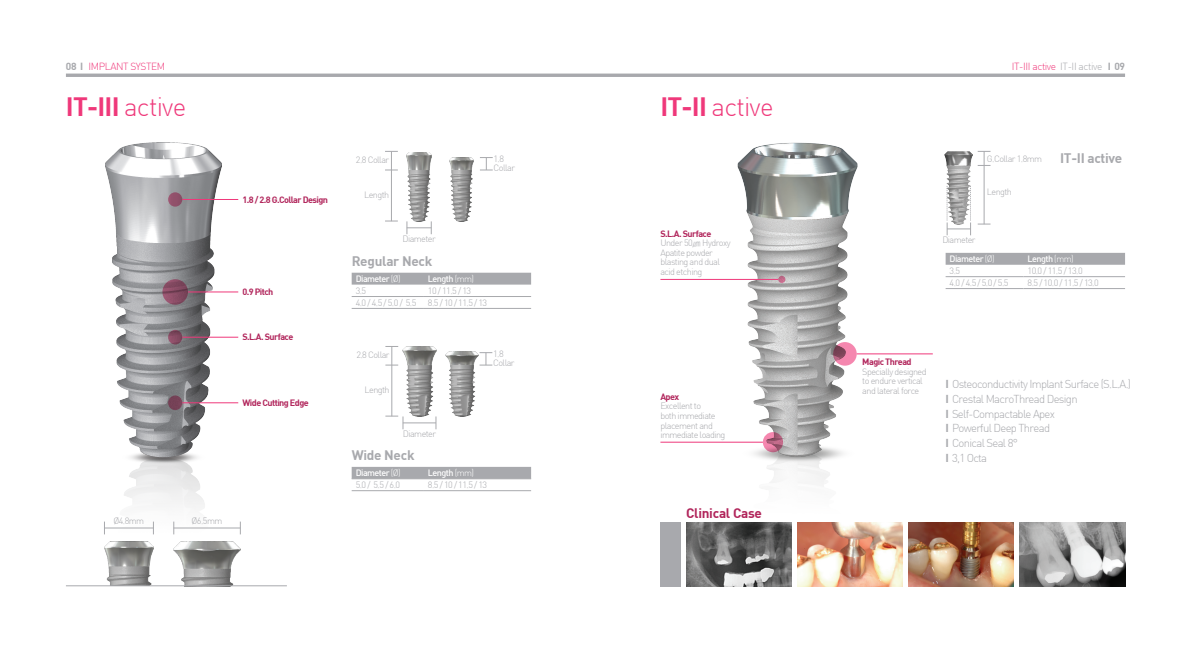
<style>
.page{position:relative;width:1191px;height:652px;background:#fff}
.page>*{position:absolute;margin:0;border:0;box-sizing:border-box;transform-origin:0 0}
.t1{font:26px "Dinbol";color:#ef387a}
.t2{font:26px "Dinlig";letter-spacing:-.03em;color:#ef387a}
.t3{font:13.6px "Dinbol";letter-spacing:-.02em;color:#a8a9ad}
.t4{font:13.6px "Dinbol";letter-spacing:-.02em;color:#b1255b}
.t5{font:11.3px/14.7px "Dinlig";letter-spacing:-.06em;color:#a8a9ad}
.t6{font:10.2px "Dinlig";letter-spacing:-.04em;color:#ef387a}
.t7{font:10.2px "Dinbol";color:#a8a9ad}
.t8{font:9px/9.6px "Dinlig";letter-spacing:-.06em;color:#a8a9ad}
.t9{font:9px "Dinbol";letter-spacing:-.06em;color:#b1255b}
.t10{font:9px "Dinmed";letter-spacing:-.06em;color:#fff}
.s1{color:#a8a9ad}
.s2{font-family:"Dinlig"}
.s3{font-family:"Dinbol"}
.s4{font-family:"Nanum Gothic"}
</style>
<div class="page">
<img style="left:719px;top:142px;width:152px;height:343px">
<hr style="left:660px;top:279px;width:118px;height:1px;background:#ef387a">
<div style="left:778px;top:276px;width:7px;height:7px;background:#c26b8a;border-radius:50%"></div>
<svg style="left:833px;top:342px;width:23px;height:24px"></svg>
<hr style="left:856px;top:354px;width:76px;height:1px;background:#ef387a">
<hr style="left:660px;top:442px;width:103px;height:1px;background:#ef387a">
<svg style="left:763px;top:432px;width:20px;height:20px"></svg>
<div style="left:660px;top:522px;width:21px;height:64px;background:#a8a9ad"></div>
<img style="left:686px;top:522px;width:439px;height:64px">
<img style="left:944px;top:151px;width:28px;height:73px">
<svg style="left:977px;top:165px;width:13px;height:1px"></svg>
<svg style="left:977px;top:151px;width:13px;height:1px"></svg>
<svg style="left:977px;top:224px;width:13px;height:1px"></svg>
<hr style="left:984px;top:151px;width:1px;height:73px;background:#a8a9ad">
<svg style="left:947px;top:186px;width:24px;height:49px"></svg>
<svg style="left:945px;top:253px;width:180px;height:12px;background:#a9aaae"></svg>
<hr style="left:1023px;top:276px;width:102px;height:1px;background:#a8a9ad">
<hr style="left:1023px;top:288px;width:102px;height:1px;background:#a8a9ad">
<hr style="left:945px;top:276px;width:78px;height:1px;background:#a8a9ad">
<hr style="left:945px;top:288px;width:78px;height:1px;background:#a8a9ad">
<div style="left:352px;top:467px;width:179px;height:12px;background:#a8a9ad"></div>
<hr style="left:424px;top:479px;width:107px;height:1px;background:#a8a9ad">
<hr style="left:424px;top:490px;width:107px;height:1px;background:#a8a9ad">
<hr style="left:352px;top:479px;width:72px;height:1px;background:#a8a9ad">
<hr style="left:352px;top:490px;width:72px;height:1px;background:#a8a9ad">
<svg style="left:352px;top:273px;width:179px;height:12px;background:#aaabaf"></svg>
<hr style="left:424px;top:296px;width:107px;height:1px;background:#a8a9ad">
<hr style="left:424px;top:308px;width:107px;height:1px;background:#a8a9ad">
<hr style="left:352px;top:296px;width:72px;height:1px;background:#a8a9ad">
<hr style="left:352px;top:308px;width:72px;height:1px;background:#a8a9ad">
<img style="left:407px;top:152px;width:24px;height:69px">
<img style="left:449px;top:157px;width:25px;height:64px">
<svg style="left:407px;top:221px;width:25px;height:13px"></svg>
<svg style="left:480px;top:157px;width:13px;height:14px"></svg>
<svg style="left:385px;top:170px;width:13px;height:1px"></svg>
<svg style="left:385px;top:151px;width:13px;height:1px"></svg>
<svg style="left:385px;top:221px;width:13px;height:1px"></svg>
<hr style="left:391px;top:151px;width:1px;height:70px;background:#a8a9ad">
<img style="left:445px;top:351px;width:34px;height:65px">
<img style="left:403px;top:346px;width:33px;height:70px">
<svg style="left:436px;top:416px;width:1px;height:13px"></svg>
<hr style="left:403px;top:423px;width:33px;height:1px;background:#a8a9ad">
<svg style="left:385px;top:365px;width:13px;height:1px"></svg>
<svg style="left:385px;top:346px;width:13px;height:1px"></svg>
<svg style="left:385px;top:416px;width:19px;height:13px"></svg>
<hr style="left:392px;top:346px;width:1px;height:70px;background:#a8a9ad">
<svg style="left:479px;top:352px;width:13px;height:14px"></svg>
<img style="left:106px;top:143px;width:116px;height:408px">
<hr style="left:182px;top:199px;width:56px;height:1px;background:#ef387a">
<hr style="left:188px;top:292px;width:50px;height:1px;background:#ef387a">
<hr style="left:182px;top:337px;width:56px;height:1px;background:#ef387a">
<hr style="left:182px;top:403px;width:56px;height:1px;background:#ef387a">
<div style="left:168px;top:192px;width:14px;height:15px;background:#91516a;border-radius:50%"></div>
<svg style="left:162px;top:279px;width:26px;height:26px"></svg>
<svg style="left:168px;top:330px;width:14px;height:15px"></svg>
<div style="left:168px;top:395px;width:14px;height:15px;background:#764257;border-radius:50%"></div>
<img style="left:104px;top:541px;width:50px;height:44px">
<img style="left:174px;top:541px;width:66px;height:44px">
<hr style="left:66px;top:585px;width:221px;height:1px;background:#a8a9ad">
<svg style="left:153px;top:522px;width:1px;height:12px"></svg>
<hr style="left:104px;top:528px;width:49px;height:1px;background:#a8a9ad">
<svg style="left:240px;top:522px;width:1px;height:12px"></svg>
<hr style="left:174px;top:528px;width:66px;height:1px;background:#a8a9ad">
<hr style="left:66px;top:74px;width:1059px;height:3px;background:#a8a9ad">
<p class="t6" style="left:89px;top:60px;width:78px">IMPLANT SYSTEM</p>
<p class="t6" style="left:1011px;top:60px;width:92px">IT-III active <span class="s1">IT-II active</span></p>
<p class="t7" style="left:66px;top:60px;width:19px">08 I</p>
<p class="t7" style="left:1107px;top:60px;width:19px">I 09</p>
<h1 class="t1" style="left:66px;top:90px;width:122px">IT-III <span class="s2">active</span></h1>
<h1 class="t2" style="left:660px;top:91px;width:115px"><span class="s3">IT-II</span> active</h1>
<p class="t9" style="left:242px;top:194px;width:87px">1.8 / 2.8 G.Collar Design</p>
<p class="t9" style="left:242px;top:286px;width:32px">0.9 Pitch</p>
<p class="t9" style="left:242px;top:331px;width:52px">S.L.A. Surface</p>
<p class="t9" style="left:242px;top:397px;width:68px">Wide Cutting Edge</p>
<p class="t8" style="left:113px;top:516px;width:32px">Ø4.8mm</p>
<p class="t8" style="left:192px;top:516px;width:32px">Ø6.5mm</p>
<p class="t8" style="left:356px;top:155px;width:35px">2.8 Collar</p>
<p class="t8" style="left:364px;top:190px;width:27px">Length</p>
<p class="t8" style="left:402px;top:234px;width:35px">Diameter</p>
<h2 class="t3" style="left:352px;top:252px;width:82px">Regular Neck</h2>
<p class="t8" style="left:493px;top:155px;width:23px;line-height:9px">1.8<br>Collar</p>
<p class="t10" style="left:356px;top:273px;width:47px">Diameter <span class="s2">(Ø)</span></p>
<p class="t10" style="left:428px;top:273px;width:48px">Length <span class="s2">(mm)</span></p>
<p class="t8" style="left:356px;top:286px;width:12px">3.5</p>
<p class="t8" style="left:428px;top:286px;width:45px">10 / 11.5 / 13</p>
<p class="t8" style="left:356px;top:298px;width:62px">4.0 / 4.5 / 5.0 / 5.5</p>
<p class="t8" style="left:428px;top:298px;width:61px">8.5 / 10 / 11.5 / 13</p>
<p class="t8" style="left:356px;top:350px;width:35px">2.8 Collar</p>
<p class="t8" style="left:364px;top:385px;width:27px">Length</p>
<p class="t8" style="left:403px;top:429px;width:35px">Diameter</p>
<h2 class="t3" style="left:352px;top:446px;width:64px">Wide Neck</h2>
<p class="t8" style="left:493px;top:350px;width:23px;line-height:9px">1.8<br>Collar</p>
<p class="t10" style="left:356px;top:467px;width:47px">Diameter <span class="s2">(Ø)</span></p>
<p class="t10" style="left:428px;top:467px;width:48px">Length <span class="s2">(mm)</span></p>
<p class="t8" style="left:356px;top:480px;width:46px">5.0 / 5.5 / 6.0</p>
<p class="t8" style="left:428px;top:480px;width:61px">8.5 / 10 / 11.5 / 13</p>
<p class="t9" style="left:660px;top:228px;width:52px">S.L.A. Surface</p>
<p class="t8" style="left:660px;top:238px;width:72px">Under 50<span class="s4">㎛</span> Hydroxy<br>Apatite powder blasting and dual acid etching</p>
<p class="t9" style="left:660px;top:391px;width:20px">Apex</p>
<p class="t8" style="left:660px;top:401px;width:67px">Excellent to<br>both immediate placement and immediate loading</p>
<h2 class="t4" style="left:686px;top:504px;width:77px">Clinical Case</h2>
<p class="t8" style="left:987px;top:154px;width:57px">G.Collar 1.8mm</p>
<p class="t8" style="left:987px;top:187px;width:27px">Length</p>
<h2 class="t3" style="left:1060px;top:149px;width:64px">IT-II active</h2>
<p class="t8" style="left:942px;top:235px;width:35px">Diameter</p>
<p class="t10" style="left:949px;top:253px;width:47px">Diameter <span class="s2">(Ø)</span></p>
<p class="t10" style="left:1027px;top:253px;width:48px">Length <span class="s2">(mm)</span></p>
<p class="t8" style="left:949px;top:266px;width:12px">3.5</p>
<p class="t8" style="left:1027px;top:266px;width:57px">10.0 / 11.5 / 13.0</p>
<p class="t8" style="left:949px;top:278px;width:60px">4.0 / 4.5 / 5.0 / 5.5</p>
<p class="t8" style="left:1027px;top:278px;width:73px">8.5 / 10.0 / 11.5 / 13.0</p>
<p class="t9" style="left:862px;top:356px;width:51px">Magic Thread</p>
<p class="t8" style="left:862px;top:366px;width:66px">Specially designed to endure vertical and lateral force</p>
<p class="t5" style="left:945px;top:377px;width:187px"><span class="s3">I</span> Osteoconductivity Implant Surface (S.L.A.)<br><span class="s3">I</span> Crestal MacroThread Design<br><span class="s3">I</span> Self-Compactable Apex<br><span class="s3">I</span> Powerful Deep Thread<br><span class="s3">I</span> Conical Seal 8°<br><span class="s3">I</span> 3,1 Octa</p>
</div>
